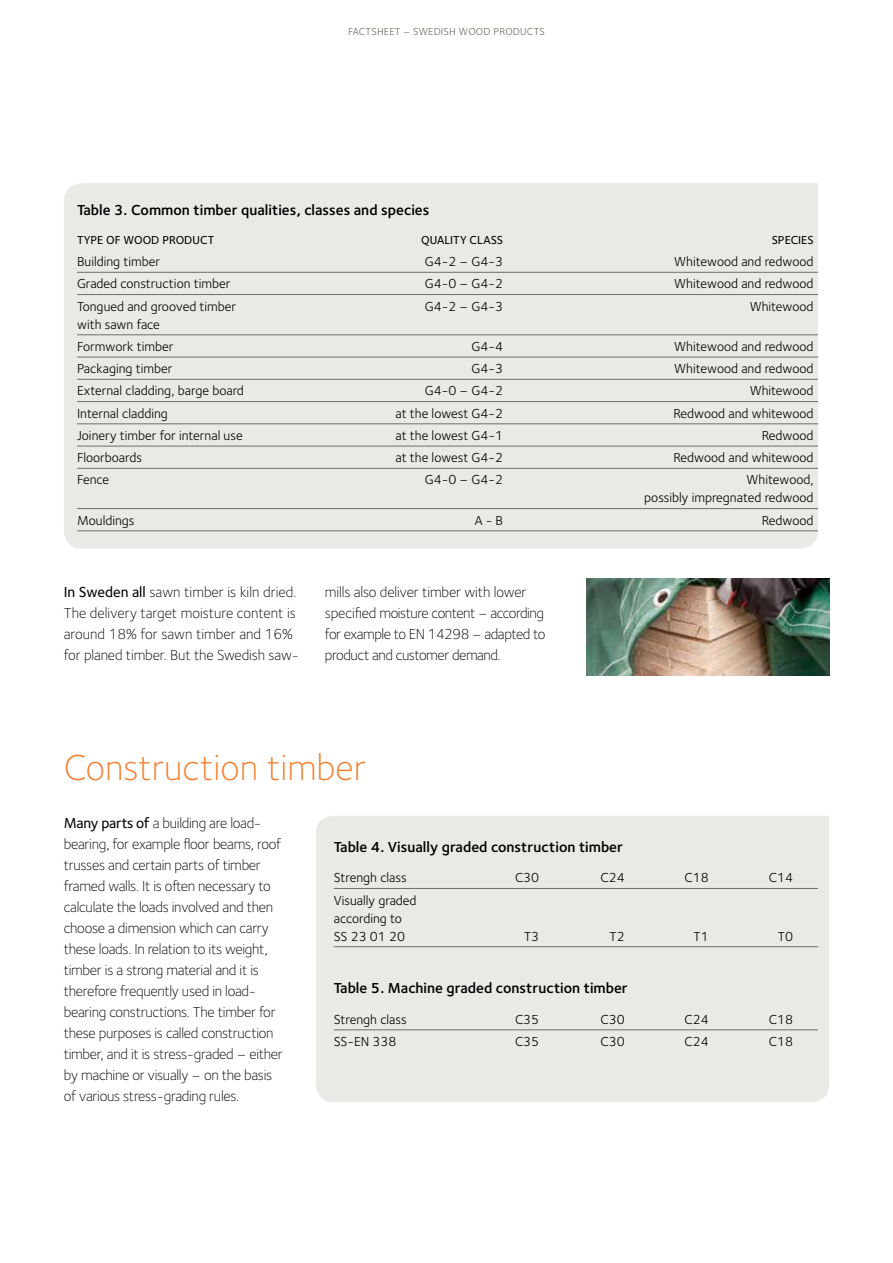
<style>
.page{position:relative;width:893px;height:1263px;background:#fff}
.page>*{position:absolute;margin:0;border:0;box-sizing:border-box;transform-origin:0 0}
.t1{font:300 37.5px "Foundry Sterling";color:#f57f2f}
.t2{font:300 15px/21px "Foundry Sterling";letter-spacing:-.02em;color:#000}
.t3{font:300 15px/21px "Foundry Sterling";color:#000}
.t4{font:600 15px "Foundry Sterling";color:#000}
.t5{font:13.5px/18px "Foundry Sterling";color:#000}
.t6{font:500 12px "Foundry Sterling";color:#000}
.t7{font:10.5px "Foundry Sterling";letter-spacing:.02em;color:#6e6c59}
.s1{font-weight:500}
</style>
<div class="page">
<div style="left:64px;top:183px;width:754px;height:366px;background:#e9e9e5"></div>
<div style="left:316px;top:816px;width:513px;height:286px;background:#e9e9e5"></div>
<hr style="left:77px;top:272px;width:741px;height:1px;background:#6d6e71">
<hr style="left:77px;top:294px;width:741px;height:1px;background:#6d6e71">
<hr style="left:77px;top:335px;width:741px;height:1px;background:#6d6e71">
<hr style="left:77px;top:357px;width:741px;height:1px;background:#6d6e71">
<hr style="left:77px;top:379px;width:741px;height:1px;background:#6d6e71">
<hr style="left:77px;top:401px;width:741px;height:1px;background:#6d6e71">
<hr style="left:77px;top:424px;width:741px;height:1px;background:#6d6e71">
<hr style="left:77px;top:446px;width:741px;height:1px;background:#6d6e71">
<hr style="left:77px;top:468px;width:741px;height:1px;background:#6d6e71">
<hr style="left:77px;top:508px;width:741px;height:1px;background:#6d6e71">
<hr style="left:77px;top:531px;width:741px;height:1px;background:#6d6e71">
<hr style="left:334px;top:888px;width:484px;height:1px;background:#6d6e71">
<hr style="left:334px;top:946px;width:484px;height:1px;background:#6d6e71">
<hr style="left:334px;top:1029px;width:484px;height:1px;background:#6d6e71">
<img style="left:586px;top:578px;width:243px;height:97px">
<p class="t7" style="left:348px;top:25px;width:198px">FACTSHEET – SWEDISH WOOD PRODUCTS</p>
<p class="t4" style="left:77px;top:201px;width:354px">Table 3. Common timber qualities, classes and species</p>
<p class="t6" style="left:77px;top:233px;width:135px">TYPE OF WOOD PRODUCT</p>
<p class="t6" style="left:421px;top:233px;width:69px">QUALITY CLASS</p>
<p class="t6" style="left:772px;top:233px;width:33px">SPECIES</p>
<p class="t5" style="left:77px;top:253px;width:85px">Building timber</p>
<p class="t5" style="left:425px;top:253px;width:80px">G4-2 – G4-3</p>
<p class="t5" style="left:674px;top:253px;width:141px">Whitewood and redwood</p>
<p class="t5" style="left:77px;top:275px;width:155px">Graded construction timber</p>
<p class="t5" style="left:425px;top:275px;width:80px">G4-0 – G4-2</p>
<p class="t5" style="left:674px;top:275px;width:141px">Whitewood and redwood</p>
<p class="t5" style="left:77px;top:297px;width:161px">Tongued and grooved timber</p>
<p class="t5" style="left:425px;top:297px;width:80px">G4-2 – G4-3</p>
<p class="t5" style="left:750px;top:297px;width:65px">Whitewood</p>
<p class="t5" style="left:77px;top:313px;width:98px;line-height:22.2px">with sawn face<br>Formwork timber</p>
<p class="t5" style="left:472px;top:337px;width:33px">G4-4</p>
<p class="t5" style="left:674px;top:337px;width:141px">Whitewood and redwood</p>
<p class="t5" style="left:77px;top:360px;width:97px">Packaging timber</p>
<p class="t5" style="left:472px;top:360px;width:33px">G4-3</p>
<p class="t5" style="left:674px;top:360px;width:141px">Whitewood and redwood</p>
<p class="t5" style="left:77px;top:382px;width:168px">External cladding, barge board</p>
<p class="t5" style="left:425px;top:382px;width:80px">G4-0 – G4-2</p>
<p class="t5" style="left:750px;top:382px;width:65px">Whitewood</p>
<p class="t5" style="left:77px;top:404px;width:92px">Internal cladding</p>
<p class="t5" style="left:395px;top:404px;width:109px">at the lowest G4-2</p>
<p class="t5" style="left:673px;top:404px;width:142px">Redwood and whitewood</p>
<p class="t5" style="left:77px;top:426px;width:167px">Joinery timber for internal use</p>
<p class="t5" style="left:395px;top:426px;width:109px">at the lowest G4-1</p>
<p class="t5" style="left:762px;top:426px;width:53px">Redwood</p>
<p class="t5" style="left:77px;top:449px;width:67px">Floorboards</p>
<p class="t5" style="left:395px;top:449px;width:109px">at the lowest G4-2</p>
<p class="t5" style="left:673px;top:449px;width:142px">Redwood and whitewood</p>
<p class="t5" style="left:77px;top:471px;width:34px">Fence</p>
<p class="t5" style="left:425px;top:471px;width:80px">G4-0 – G4-2</p>
<p class="t5" style="left:644px;top:471px;width:171px;text-align:right">Whitewood,<br>possibly impregnated redwood</p>
<p class="t5" style="left:77px;top:511px;width:59px">Mouldings</p>
<p class="t5" style="left:475px;top:511px;width:30px">A - B</p>
<p class="t5" style="left:762px;top:511px;width:53px">Redwood</p>
<p class="t3" style="left:64px;top:581px;width:237px"><span class="s1">IN SWEDEN ALL</span> sawn timber is kiln dried.<br>The delivery target moisture content is around 18% for sawn timber and 16% for planed timber. But the Swedish saw-</p>
<p class="t2" style="left:325px;top:581px;width:222px">mills also deliver timber with lower specified moisture content – according for example to EN 14298 – adapted to product and customer demand.</p>
<h1 class="t1" style="left:64px;top:745px;width:304px">Construction timber</h1>
<p class="t2" style="left:64px;top:812px;width:221px"><span class="s1">MANY PARTS OF</span> a building are load&shy;bearing, for example floor beams, roof trusses and certain parts of timber framed walls. It is often necessary to calculate the loads involved and then choose a dimension which can carry these loads. In relation to its weight, timber is a strong material and it is therefore frequently used in load&shy;bearing constructions. The timber for these purposes is called construction timber, and it is stress-graded – either by machine or visually – on the basis of various stress-grading rules.</p>
<p class="t4" style="left:334px;top:837px;width:291px">Table 4. Visually graded construction timber</p>
<p class="t5" style="left:334px;top:869px;width:74px">Strengh class</p>
<p class="t5" style="left:515px;top:869px;width:26px">C30</p>
<p class="t5" style="left:601px;top:869px;width:26px">C24</p>
<p class="t5" style="left:685px;top:869px;width:26px">C18</p>
<p class="t5" style="left:769px;top:869px;width:26px">C14</p>
<p class="t5" style="left:334px;top:891px;width:84px">Visually graded according to<br>SS 23 01 20</p>
<p class="t5" style="left:524px;top:927px;width:17px">T3</p>
<p class="t5" style="left:610px;top:927px;width:17px">T2</p>
<p class="t5" style="left:694px;top:927px;width:17px">T1</p>
<p class="t5" style="left:778px;top:927px;width:17px">T0</p>
<p class="t4" style="left:334px;top:979px;width:296px">Table 5. Machine graded construction timber</p>
<p class="t5" style="left:334px;top:1010px;width:74px">Strengh class</p>
<p class="t5" style="left:515px;top:1010px;width:26px">C35</p>
<p class="t5" style="left:601px;top:1010px;width:26px">C30</p>
<p class="t5" style="left:685px;top:1010px;width:26px">C24</p>
<p class="t5" style="left:769px;top:1010px;width:26px">C18</p>
<p class="t5" style="left:334px;top:1032px;width:64px">SS-EN 338</p>
<p class="t5" style="left:515px;top:1032px;width:26px">C35</p>
<p class="t5" style="left:601px;top:1032px;width:26px">C30</p>
<p class="t5" style="left:685px;top:1032px;width:26px">C24</p>
<p class="t5" style="left:769px;top:1032px;width:26px">C18</p>
</div>
